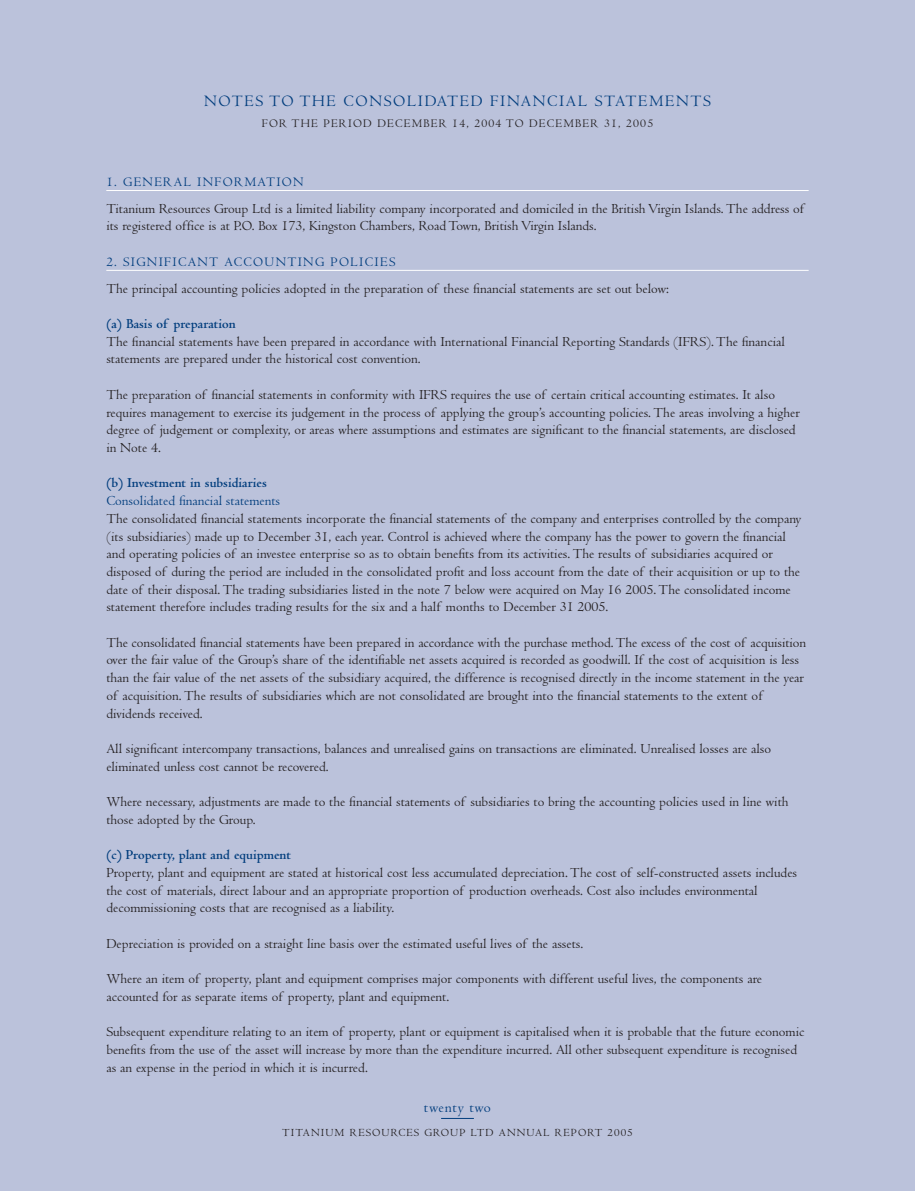
<style>
.page{position:relative;width:915px;height:1191px;background:#fff}
.page>*{position:absolute;margin:0;border:0;box-sizing:border-box;transform-origin:0 0}
.t1{font:16.5px "Centaur";letter-spacing:.1em;color:#013d7d}
.t2{font:15px "Centaur";letter-spacing:.05em;color:#013d7d}
.t3{font:14.25px/17.7px "Centaur";color:#231f20}
.t4{font:700 14.25px "Centaur";color:#013d7d}
.t5{font:14.25px "Centaur";color:#013d7d}
.t6{font:13.5px "Centaur";letter-spacing:.1em;color:#013d7d}
.t7{font:12px "Centaur";letter-spacing:.1em;color:#231f20}
.t8{font:11.25px "Centaur";letter-spacing:.1em;color:#231f20}
</style>
<div class="page">
<div style="left:0;top:0;width:914px;height:1190px;background:#bbc2db"></div>
<p class="t1" style="left:204px;top:95px;width:508px">NOTES TO THE CONSOLIDATED FINANCIAL STATEMENTS</p>
<p class="t7" style="left:261px;top:119px;width:393px">FOR THE PERIOD DECEMBER 14, 2004 TO DECEMBER 31, 2005</p>
<p class="t6" style="left:106px;top:177px;width:199px">1. GENERAL INFORMATION</p>
<p class="t3" style="left:106px;top:201px;width:699px">Titanium Resources Group Ltd is a limited liability company incorporated and domiciled in the British Virgin Islands. The address of its registered office is at P.O. Box 173, Kingston Chambers, Road Town, British Virgin Islands.</p>
<p class="t6" style="left:106px;top:257px;width:290px">2. SIGNIFICANT ACCOUNTING POLICIES</p>
<p class="t3" style="left:106px;top:281px;width:564px">The principal accounting policies adopted in the preparation of these financial statements are set out below:</p>
<p class="t4" style="left:106px;top:318px;width:131px">(a) Basis of preparation</p>
<p class="t3" style="left:106px;top:334px;width:679px">The financial statements have been prepared in accordance with International Financial Reporting Standards (IFRS). The financial statements are prepared under the historical cost convention.</p>
<p class="t3" style="left:106px;top:387px;width:694px">The preparation of financial statements in conformity with IFRS requires the use of certain critical accounting estimates. It also requires management to exercise its judgement in the process of applying the group’s accounting policies. The areas involving a higher degree of judgement or complexity, or areas where assumptions and estimates are significant to the financial statements, are disclosed in Note 4.</p>
<p class="t4" style="left:106px;top:478px;width:162px">(b) Investment in subsidiaries</p>
<p class="t5" style="left:106px;top:495px;width:175px">Consolidated financial statements</p>
<p class="t3" style="left:106px;top:511px;width:696px">The consolidated financial statements incorporate the financial statements of the company and enterprises controlled by the company (its subsidiaries) made up to December 31, each year. Control is achieved where the company has the power to govern the financial and operating policies of an investee enterprise so as to obtain benefits from its activities. The results of subsidiaries acquired or disposed of during the period are included in the consolidated profit and loss account from the date of their acquisition or up to the date of their disposal. The trading subsidiaries listed in the note 7 below were acquired on May 16 2005. The consolidated income statement therefore includes trading results for the six and a half months to December 31 2005.</p>
<p class="t3" style="left:106px;top:635px;width:701px">The consolidated financial statements have been prepared in accordance with the purchase method. The excess of the cost of acquisition over the fair value of the Group’s share of the identifiable net assets acquired is recorded as goodwill. If the cost of acquisition is less than the fair value of the net assets of the subsidiary acquired, the difference is recognised directly in the income statement in the year of acquisition. The results of subsidiaries which are not consolidated are brought into the financial statements to the extent of dividends received.</p>
<p class="t3" style="left:106px;top:741px;width:666px">All significant intercompany transactions, balances and unrealised gains on transactions are eliminated. Unrealised losses are also eliminated unless cost cannot be recovered.</p>
<p class="t3" style="left:106px;top:794px;width:683px">Where necessary, adjustments are made to the financial statements of subsidiaries to bring the accounting policies used in line with those adopted by the Group.</p>
<p class="t4" style="left:106px;top:849px;width:186px">(c) Property, plant and equipment</p>
<p class="t3" style="left:106px;top:865px;width:692px">Property, plant and equipment are stated at historical cost less accumulated depreciation. The cost of self-constructed assets includes the cost of materials, direct labour and an appropriate proportion of production overheads. Cost also includes environmental decommissioning costs that are recognised as a liability.</p>
<p class="t3" style="left:106px;top:936px;width:478px">Depreciation is provided on a straight line basis over the estimated useful lives of the assets.</p>
<p class="t3" style="left:106px;top:971px;width:657px">Where an item of property, plant and equipment comprises major components with different useful lives, the components are accounted for as separate items of property, plant and equipment.</p>
<p class="t3" style="left:106px;top:1024px;width:699px">Subsequent expenditure relating to an item of property, plant or equipment is capitalised when it is probable that the future economic benefits from the use of the asset will increase by more than the expenditure incurred. All other subsequent expenditure is recognised as an expense in the period in which it is incurred.</p>
<p class="t2" style="left:424px;top:1101px;width:68px">twenty two</p>
<p class="t8" style="left:282px;top:1128px;width:352px">TITANIUM RESOURCES GROUP LTD ANNUAL REPORT 2005</p>
</div>
